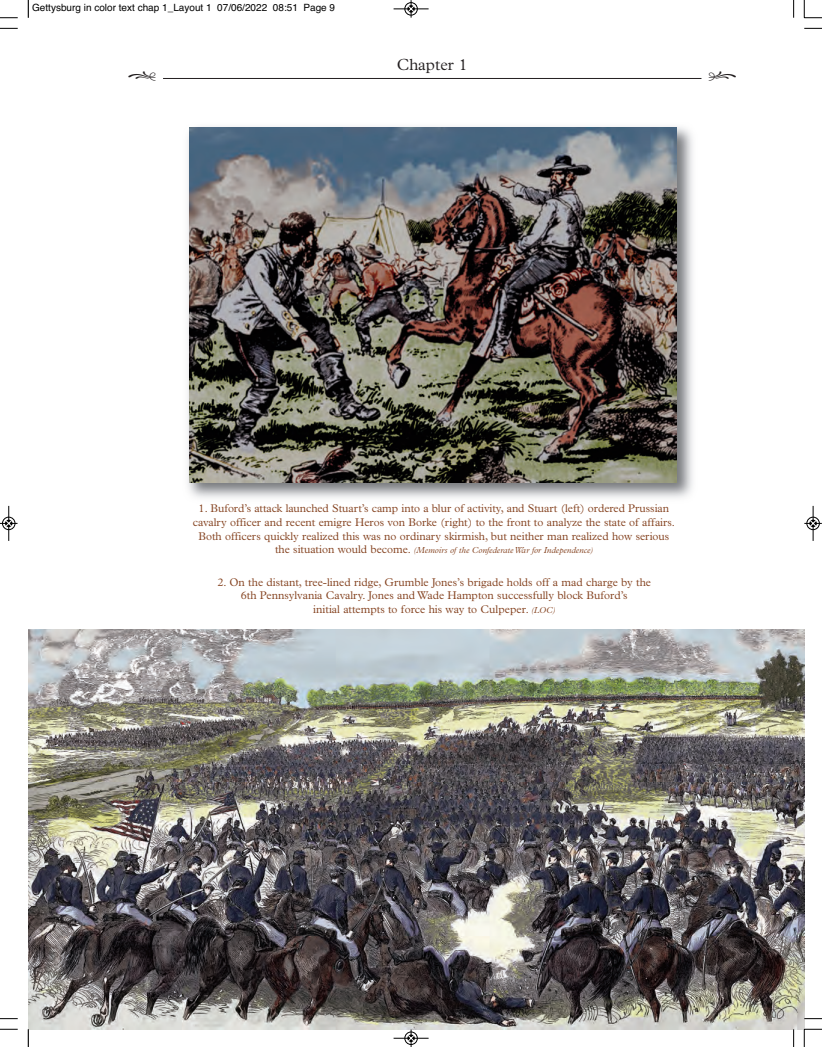
<style>
.page{position:relative;width:822px;height:1047px;background:#fff}
.page>*{position:absolute;margin:0;border:0;box-sizing:border-box;transform-origin:0 0}
.t1{font:17.5px "Type Embellishments Two Plain";color:#231f20;scale:1.25 1}
.t2{font:300 16.25px "Plantin";color:#231f20}
.t3{font:300 11.25px/13.8px "Plantin";color:#83401d;text-align:center}
.t4{font:10px "Helvetica";color:#000}
.t5{font:italic 300 8.75px "Plantin";color:#83401d}
.s1{font-style:normal;font-size:11.25px}
.s2{font-style:italic;font-size:8.75px}
</style>
<div class="page">
<hr style="left:163px;top:78px;width:538px;height:1px;background:#231f20">
<img style="left:188px;top:127px;width:505px;height:371px">
<img style="left:189px;top:128px;width:488px;height:354px">
<img style="left:28px;top:629px;width:776px;height:400px">
<svg style="left:0;top:28px;width:18px;height:1px"></svg>
<svg style="left:793px;top:0;width:1px;height:18px"></svg>
<svg style="left:804px;top:28px;width:18px;height:1px"></svg>
<svg style="left:0;top:1018px;width:18px;height:1px"></svg>
<svg style="left:793px;top:1029px;width:1px;height:18px"></svg>
<svg style="left:804px;top:1018px;width:18px;height:1px"></svg>
<svg style="left:28px;top:0;width:1px;height:18px"></svg>
<svg style="left:0;top:17px;width:18px;height:2px"></svg>
<svg style="left:804px;top:0;width:18px;height:19px"></svg>
<svg style="left:28px;top:1029px;width:1px;height:18px"></svg>
<svg style="left:0;top:1029px;width:18px;height:1px"></svg>
<svg style="left:804px;top:1029px;width:18px;height:18px"></svg>
<div style="left:404px;top:2px;width:14px;height:14px;border:1px solid #fff;border-radius:50%"></div>
<hr style="left:393px;top:9px;width:35px;height:1px;background:#000">
<div style="left:405px;top:2px;width:12px;height:13px;border:1px solid #000;border-radius:50%"></div>
<svg style="left:408px;top:0;width:6px;height:18px"></svg>
<div style="left:404px;top:1031px;width:14px;height:14px;border:1px solid #fff;border-radius:50%"></div>
<hr style="left:393px;top:1038px;width:35px;height:1px;background:#000">
<div style="left:405px;top:1032px;width:12px;height:12px;border:1px solid #000;border-radius:50%"></div>
<svg style="left:408px;top:1029px;width:6px;height:18px"></svg>
<hr style="left:9px;top:506px;width:1px;height:35px;background:#000">
<div style="left:2px;top:517px;width:13px;height:13px;border:1px solid #000;border-radius:50%"></div>
<svg style="left:0;top:520px;width:18px;height:6px"></svg>
<hr style="left:813px;top:506px;width:1px;height:35px;background:#000">
<div style="left:806px;top:517px;width:13px;height:13px;border:1px solid #000;border-radius:50%"></div>
<svg style="left:804px;top:520px;width:18px;height:6px"></svg>
<p class="t4" style="left:32px;top:2px;width:304px">Gettysburg in color text chap 1_Layout 1 07/06/2022 08:51 Page 9</p>
<h2 class="t2" style="left:397px;top:59px;width:72px">Chapter 1</h2>
<h1 class="t1" style="left:128px;top:69px;width:25px">.</h1>
<h1 class="t1" style="left:707px;top:69px;width:25px">,</h1>
<p class="t3" style="left:193px;top:502px;width:483px">1. Buford’s attack launched Stuart’s camp into a blur of activity, and Stuart (left) ordered Prussian cavalry officer and recent emigre Heros von Borke (right) to the front to analyze the state of affairs.<br>Both officers quickly realized this was no ordinary skirmish, but neither man realized how serious</p>
<p class="t5" style="left:275px;top:547px;width:319px"><span class="s1">the situation would become.</span> (Memoirs of the Confederate War for Independence)</p>
<p class="t3" style="left:217px;top:576px;width:435px">2. On the distant, tree-lined ridge, Grumble Jones’s brigade holds off a mad charge by the<br>6th Pennsylvania Cavalry. Jones and Wade Hampton successfully block Buford’s<br>initial attempts to force his way to Culpeper. <span class="s2">(LOC)</span></p>
</div>
